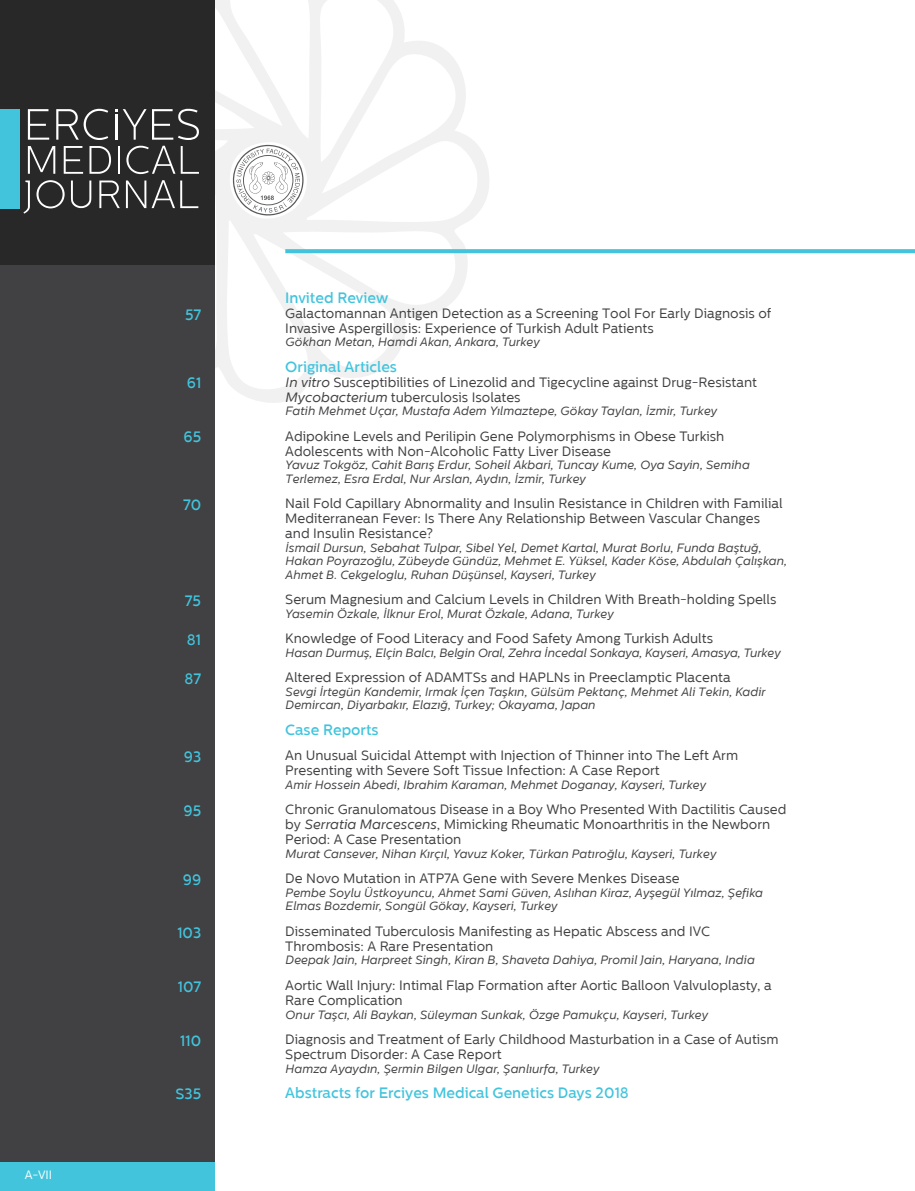
<style>
.page{position:relative;width:915px;height:1191px;background:#fff}
.page>*{position:absolute;margin:0;border:0;box-sizing:border-box;transform-origin:0 0}
.t1{font:500 15px "Centrale Sans";color:#42c4dd}
.t2{font:13.5px/15px "Centrale Sans";color:#414042}
.t3{font:italic 12px/13.5px "Centrale Sans";color:#414042}
.t4{font:12px "Centrale Sans";color:#fff}
.s1{font-style:italic}
</style>
<div class="page">
<svg style="left:214px;top:0;width:276px;height:410px"></svg>
<div style="left:0;top:0;width:214px;height:1191px;background:#414042"></div>
<div style="left:0;top:0;width:214px;height:264px;background:#292829"></div>
<div style="left:0;top:109px;width:20px;height:99px;background:#42c4dd"></div>
<svg style="left:28px;top:109px;width:21px;height:31px"></svg>
<svg style="left:56px;top:109px;width:52px;height:31px"></svg>
<hr style="left:115px;top:114px;width:2px;height:26px;background:#fff">
<svg style="left:123px;top:109px;width:23px;height:31px"></svg>
<svg style="left:152px;top:109px;width:47px;height:31px"></svg>
<svg style="left:28px;top:146px;width:27px;height:28px"></svg>
<svg style="left:64px;top:146px;width:19px;height:28px"></svg>
<svg style="left:89px;top:146px;width:22px;height:28px"></svg>
<hr style="left:118px;top:146px;width:2px;height:28px;background:#fff">
<svg style="left:126px;top:146px;width:49px;height:28px"></svg>
<svg style="left:181px;top:146px;width:18px;height:28px"></svg>
<svg style="left:23px;top:180px;width:7px;height:34px"></svg>
<svg style="left:36px;top:180px;width:29px;height:28px"></svg>
<svg style="left:71px;top:180px;width:20px;height:28px"></svg>
<svg style="left:99px;top:180px;width:21px;height:28px"></svg>
<svg style="left:126px;top:180px;width:72px;height:28px"></svg>
<svg style="left:233px;top:145px;width:70px;height:70px"></svg>
<div style="left:0;top:1162px;width:214px;height:29px;background:#42c4dd"></div>
<svg style="left:285px;top:249px;width:629px;height:4px;background:#49c6de"></svg>
<p class="t4" style="left:25px;top:1168px;width:29px">A-VII</p>
<p class="t1" style="left:185px;top:306px;width:18px">57</p>
<p class="t1" style="left:187px;top:374px;width:16px">61</p>
<p class="t1" style="left:183px;top:428px;width:19px">65</p>
<p class="t1" style="left:183px;top:496px;width:20px">70</p>
<p class="t1" style="left:185px;top:592px;width:18px">75</p>
<p class="t1" style="left:187px;top:631px;width:16px">81</p>
<p class="t1" style="left:184px;top:670px;width:18px">87</p>
<p class="t1" style="left:184px;top:748px;width:19px">93</p>
<p class="t1" style="left:183px;top:802px;width:19px">95</p>
<p class="t1" style="left:183px;top:871px;width:20px">99</p>
<p class="t1" style="left:177px;top:924px;width:25px">103</p>
<p class="t1" style="left:178px;top:977px;width:25px">107</p>
<p class="t1" style="left:180px;top:1031px;width:22px">110</p>
<p class="t1" style="left:175px;top:1085px;width:27px">S35</p>
<p class="t1" style="left:285px;top:289px;width:104px">Invited Review</p>
<p class="t2" style="left:285px;top:305px;width:487px">Galactomannan Antigen Detection as a Screening Tool For Early Diagnosis of<br>Invasive Aspergillosis: Experience of Turkish Adult Patients</p>
<p class="t3" style="left:285px;top:335px;width:256px">Gökhan Metan, Hamdi Akan, Ankara, Turkey</p>
<p class="t1" style="left:285px;top:358px;width:113px">Original Articles</p>
<p class="t2" style="left:285px;top:374px;width:473px"><span class="s1">In vitro</span> Susceptibilities of Linezolid and Tigecycline against Drug-Resistant<br><span class="s1">Mycobacterium</span> tuberculosis Isolates</p>
<p class="t3" style="left:285px;top:404px;width:433px">Fatih Mehmet Uçar, Mustafa Adem Yılmaztepe, Gökay Taylan, İzmir, Turkey</p>
<p class="t2" style="left:285px;top:428px;width:440px">Adipokine Levels and Perilipin Gene Polymorphisms in Obese Turkish<br>Adolescents with Non-Alcoholic Fatty Liver Disease</p>
<p class="t3" style="left:285px;top:458px;width:465px">Yavuz Tokgöz, Cahit Barış Erdur, Soheil Akbari, Tuncay Kume, Oya Sayin, Semiha<br>Terlemez, Esra Erdal, Nur Arslan, Aydın, İzmir, Turkey</p>
<p class="t2" style="left:285px;top:496px;width:498px">Nail Fold Capillary Abnormality and Insulin Resistance in Children with Familial<br>Mediterranean Fever: Is There Any Relationship Between Vascular Changes and Insulin Resistance?</p>
<p class="t3" style="left:285px;top:541px;width:503px">İsmail Dursun, Sebahat Tulpar, Sibel Yel, Demet Kartal, Murat Borlu, Funda Baştuğ,<br>Hakan Poyrazoğlu, Zübeyde Gündüz, Mehmet E. Yüksel, Kader Köse, Abdulah Çalışkan,<br>Ahmet B. Cekgeloglu, Ruhan Düşünsel, Kayseri, Turkey</p>
<p class="t2" style="left:285px;top:592px;width:492px">Serum Magnesium and Calcium Levels in Children With Breath-holding Spells</p>
<p class="t3" style="left:285px;top:607px;width:329px">Yasemin Özkale, İlknur Erol, Murat Özkale, Adana, Turkey</p>
<p class="t2" style="left:285px;top:631px;width:429px">Knowledge of Food Literacy and Food Safety Among Turkish Adults</p>
<p class="t3" style="left:285px;top:646px;width:496px">Hasan Durmuş, Elçin Balcı, Belgin Oral, Zehra İncedal Sonkaya, Kayseri, Amasya, Turkey</p>
<p class="t2" style="left:285px;top:670px;width:446px">Altered Expression of ADAMTSs and HAPLNs in Preeclamptic Placenta</p>
<p class="t3" style="left:285px;top:685px;width:481px">Sevgi İrtegün Kandemir, Irmak İçen Taşkın, Gülsüm Pektanç, Mehmet Ali Tekin, Kadir<br>Demircan, Diyarbakır, Elazığ, Turkey; Okayama, Japan</p>
<p class="t1" style="left:285px;top:721px;width:95px">Case Reports</p>
<p class="t2" style="left:285px;top:748px;width:454px">An Unusual Suicidal Attempt with Injection of Thinner into The Left Arm<br>Presenting with Severe Soft Tissue Infection: A Case Report</p>
<p class="t3" style="left:285px;top:778px;width:422px">Amir Hossein Abedi, Ibrahim Karaman, Mehmet Doganay, Kayseri, Turkey</p>
<p class="t2" style="left:285px;top:802px;width:502px">Chronic Granulomatous Disease in a Boy Who Presented With Dactilitis Caused by <span class="s1">Serratia Marcescens</span>, Mimicking Rheumatic Monoarthritis in the Newborn<br>Period: A Case Presentation</p>
<p class="t3" style="left:285px;top:847px;width:432px">Murat Cansever, Nihan Kırçıl, Yavuz Koker, Türkan Patıroğlu, Kayseri, Turkey</p>
<p class="t2" style="left:285px;top:871px;width:395px">De Novo Mutation in ATP7A Gene with Severe Menkes Disease</p>
<p class="t3" style="left:285px;top:886px;width:479px">Pembe Soylu Üstkoyuncu, Ahmet Sami Güven, Aslıhan Kiraz, Ayşegül Yılmaz, Şefika<br>Elmas Bozdemir, Songül Gökay, Kayseri, Turkey</p>
<p class="t2" style="left:285px;top:923px;width:426px">Disseminated Tuberculosis Manifesting as Hepatic Abscess and IVC<br>Thrombosis: A Rare Presentation</p>
<p class="t3" style="left:285px;top:953px;width:470px">Deepak Jain, Harpreet Singh, Kiran B, Shaveta Dahiya, Promil Jain, Haryana, India</p>
<p class="t2" style="left:285px;top:977px;width:487px">Aortic Wall Injury: Intimal Flap Formation after Aortic Balloon Valvuloplasty, a<br>Rare Complication</p>
<p class="t3" style="left:285px;top:1007px;width:424px">Onur Taşcı, Ali Baykan, Süleyman Sunkak, Özge Pamukçu, Kayseri, Turkey</p>
<p class="t2" style="left:285px;top:1031px;width:495px">Diagnosis and Treatment of Early Childhood Masturbation in a Case of Autism<br>Spectrum Disorder: A Case Report</p>
<p class="t3" style="left:285px;top:1061px;width:315px">Hamza Ayaydın, Şermin Bilgen Ulgar, Şanlıurfa, Turkey</p>
<p class="t1" style="left:285px;top:1084px;width:345px">Abstracts for Erciyes Medical Genetics Days 2018</p>
</div>
